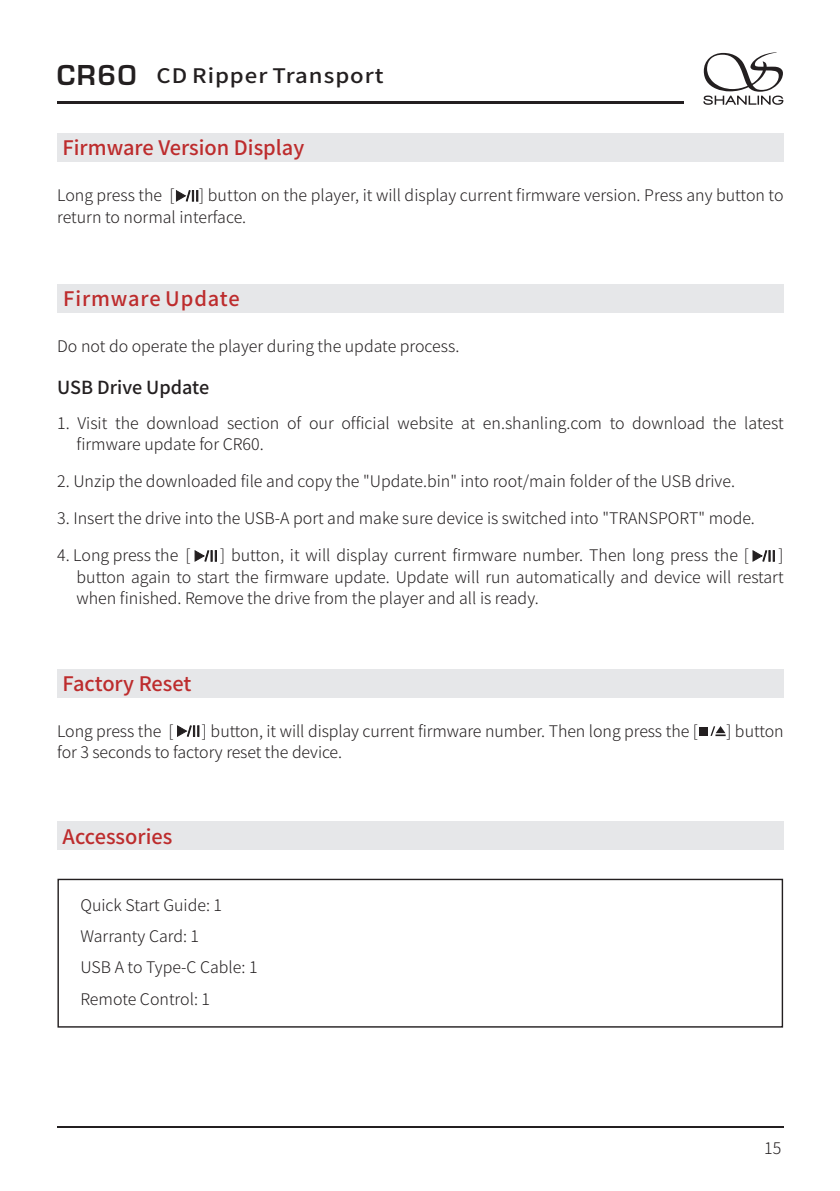
<style>
.page{position:relative;width:840px;height:1191px;background:#fff}
.page>*{position:absolute;margin:0;border:0;box-sizing:border-box;transform-origin:0 0}
.t1{font:20px "Source Han Sans CN";color:#bd2c2d}
.t2{font:500 20px "Source Han Sans CN";letter-spacing:.045em;color:#231f20;scale:1.1 1}
.t3{font:20px "Source Han Sans CN";letter-spacing:.045em;color:#bd2c2d}
.t4{font:500 20px "Source Han Sans CN";color:#bd2c2d}
.t5{font:500 18px "Source Han Sans CN";color:#231f20}
.t6{font:300 16px/21.6px "Source Han Sans CN";color:#231f20}
.s1{font-family:"Eurose";font-weight:400;font-size:30px}
</style>
<div class="page">
<hr style="left:57px;top:1126px;width:726px;height:1px;background:#231f20">
<hr style="left:57px;top:101px;width:626px;height:3px;background:#231f20">
<svg style="left:703px;top:52px;width:80px;height:53px"></svg>
<div style="left:57px;top:134px;width:726px;height:28px;background:#e6e7e9"></div>
<svg style="left:176px;top:190px;width:22px;height:12px"></svg>
<svg style="left:194px;top:550px;width:23px;height:12px"></svg>
<svg style="left:752px;top:550px;width:22px;height:12px"></svg>
<div style="left:57px;top:669px;width:726px;height:28px;background:#e6e7e9"></div>
<svg style="left:177px;top:725px;width:22px;height:12px"></svg>
<div style="left:699px;top:726px;width:9px;height:9px;background:#231f20"></div>
<svg style="left:710px;top:726px;width:15px;height:10px"></svg>
<div style="left:57px;top:284px;width:726px;height:29px;background:#e6e7e9"></div>
<div style="left:57px;top:821px;width:726px;height:29px;background:#e6e7e9"></div>
<div style="left:57px;top:878px;width:725px;height:149px;border:1px solid #231f20"></div>
<p class="t2" style="left:57px;top:65px;width:298px"><span class="s1">CR60</span> CD Ripper Transport</p>
<p class="t1" style="left:63px;top:138px;width:243px">Firmware Version Display</p>
<p class="t6" style="left:57px;top:184px;width:727px;text-indent:142px">] button on the player, it will display current firmware version. Press any button to return to normal interface.</p>
<p class="t6" style="left:57px;top:184px;width:119px">Long press the [</p>
<p class="t3" style="left:63px;top:289px;width:178px">Firmware Update</p>
<p class="t6" style="left:57px;top:335px;width:403px">Do not do operate the player during the update process.</p>
<p class="t5" style="left:57px;top:378px;width:153px">USB Drive Update</p>
<p class="t6" style="left:57px;top:412px;width:14px">1.</p>
<p class="t6" style="left:77px;top:412px;width:707px">Visit the download section of our official website at en.shanling.com to download the latest</p>
<p class="t6" style="left:77px;top:433px;width:188px">firmware update for CR60.</p>
<p class="t6" style="left:57px;top:470px;width:679px">2. Unzip the downloaded file and copy the "Update.bin" into root/main folder of the USB drive.</p>
<p class="t6" style="left:57px;top:507px;width:698px">3. Insert the drive into the USB-A port and make sure device is switched into "TRANSPORT" mode.</p>
<p class="t6" style="left:77px;top:544px;width:708px;text-indent:-19px">4. Long press the [<br>button again to start the firmware update. Update will run automatically and device will restart when finished. Remove the drive from the player and all is ready.</p>
<p class="t6" style="left:220px;top:544px;width:530px">] button, it will display current firmware number. Then long press the [</p>
<p class="t6" style="left:778px;top:544px;width:7px">]</p>
<p class="t1" style="left:63px;top:673px;width:130px">Factory Reset</p>
<p class="t6" style="left:57px;top:719px;width:118px">Long press the [</p>
<p class="t6" style="left:202px;top:719px;width:497px">] button, it will display current firmware number. Then long press the [</p>
<p class="t6" style="left:726px;top:719px;width:59px">] button</p>
<p class="t6" style="left:57px;top:741px;width:286px">for 3 seconds to factory reset the device.</p>
<p class="t4" style="left:63px;top:826px;width:111px">Accessories</p>
<p class="t6" style="left:80px;top:888px;width:178px;line-height:31.4px">Quick Start Guide: 1<br>Warranty Card: 1<br>USB A to Type-C Cable: 1<br>Remote Control: 1</p>
<p class="t6" style="left:763px;top:1136px;width:19px">15</p>
</div>
